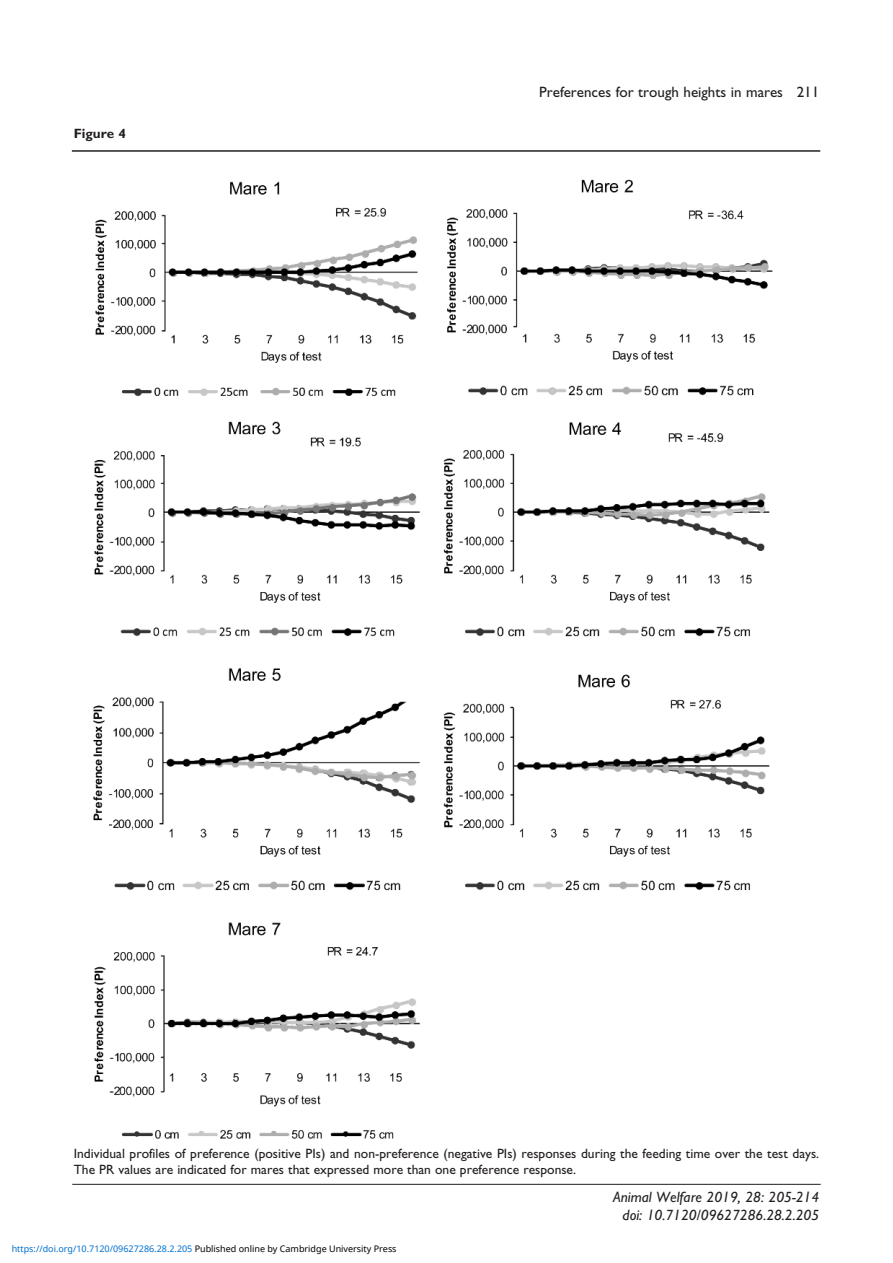
<style>
.page{position:relative;width:893px;height:1263px;background:#fff}
.page>*{position:absolute;margin:0;border:0;box-sizing:border-box;transform-origin:0 0}
.t1{font:italic 15px/18px "Gill Sans";color:#231f20;text-align:right}
.t2{font:15px "Gill Sans";color:#231f20}
.t3{font:13.5px/16.2px "Gill Sans";color:#231f20}
.t4{font:700 13.5px "Gill Sans";color:#231f20}
.t5{font:9px "Noto Sans";color:#0172cf}
.s1{color:#000}
</style>
<div class="page">
<hr style="left:72px;top:1184px;width:749px;height:1px;background:#231f20">
<hr style="left:72px;top:150px;width:748px;height:2px;background:#231f20">
<img style="left:93px;top:179px;width:680px;height:960px">
<p class="t4" style="left:74px;top:126px;width:54px">Figure 4</p>
<p class="t2" style="left:539px;top:83px;width:281px">Preferences for trough heights in mares 211</p>
<p class="t3" style="left:74px;top:1145px;width:747px">Individual profiles of preference (positive PIs) and non-preference (negative PIs) responses during the feeding time over the test days.<br>The PR values are indicated for mares that expressed more than one preference response.</p>
<p class="t5" style="left:12px;top:1243px;width:386px">https://doi.org/10.7120/09627286.28.2.205 <span class="s1">Published online by Cambridge University Press</span></p>
<p class="t1" style="left:613px;top:1188px;width:208px">Animal Welfare 2019, 28: 205-214 doi: 10.7120/09627286.28.2.205</p>
</div>
